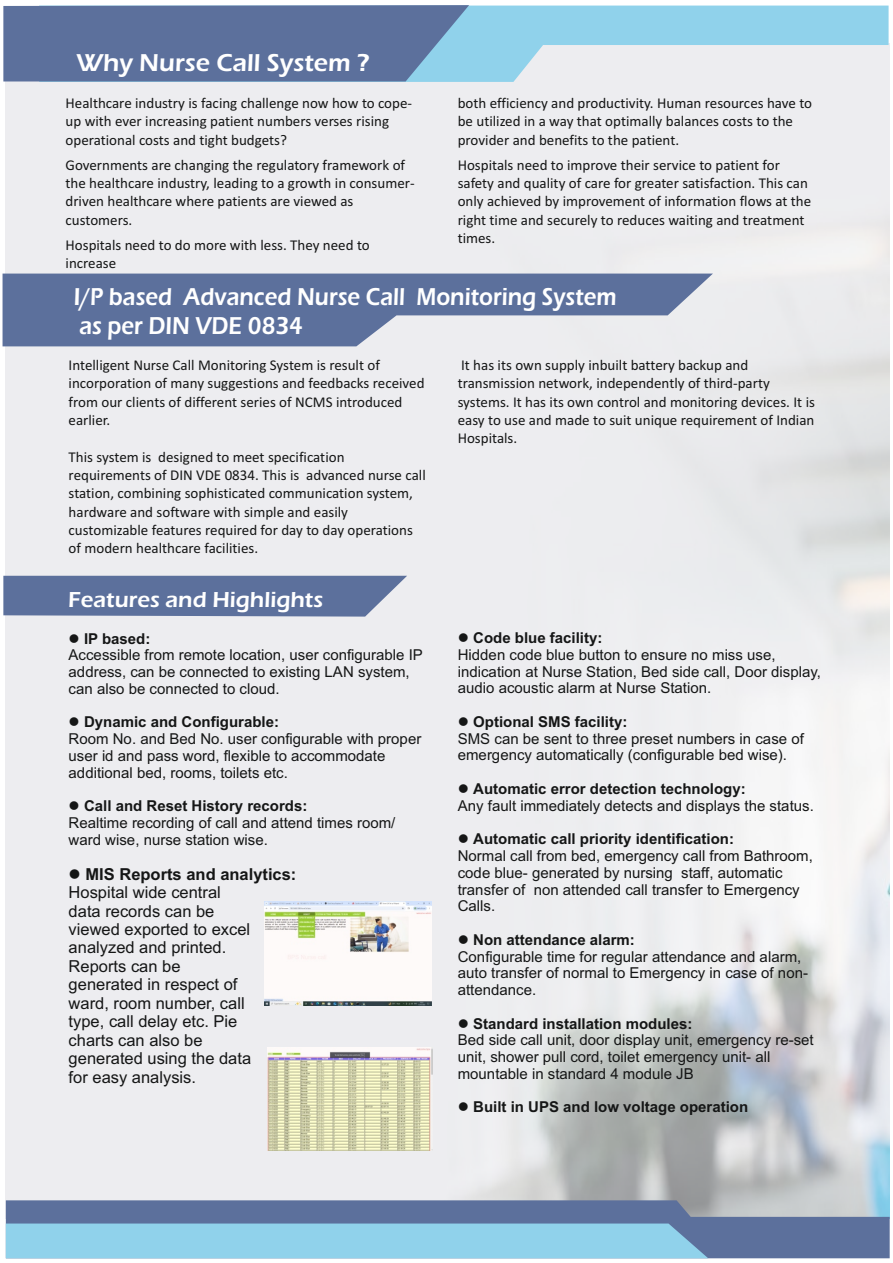
<style>
.page{position:relative;width:893px;height:1263px;background:#fff}
.page>*{position:absolute;margin:0;border:0;box-sizing:border-box;transform-origin:0 0}
.t1{font:600 25.35px/28.8px "Eras ITC";color:#fff;scale:.89 1}
.t2{font:600 25.35px "Eras ITC";color:#fff}
.t3{font:600 22.5px "Eras ITC";color:#fff}
.t4{font:16.5px/18.5px "Arial";color:#151616}
.t5{font:15px/18.3px "Calibri";color:#151616}
.t6{font:15px/16.8px "Arial";color:#151616}
.t7{font:700 15px "Arial";color:#151616}
.s1{font-weight:700}
</style>
<div class="page">
<img style="left:6px;top:43px;width:884px;height:1157px">
<svg style="left:6px;top:1200px;width:884px;height:58px;background:#697ba2"></svg>
<div style="left:6px;top:1223px;width:702px;height:35px;background:#90d2eb"></div>
<svg style="left:39px;top:6px;width:850px;height:76px;background:#b5dcec"></svg>
<svg style="left:3px;top:274px;width:710px;height:72px;background:#7b8bae"></svg>
<svg style="left:3px;top:5px;width:466px;height:76px;background:#6077a2"></svg>
<svg style="left:3px;top:576px;width:404px;height:41px;background:#6679a2"></svg>
<img style="left:264px;top:901px;width:167px;height:104px">
<img style="left:267px;top:1047px;width:165px;height:104px">
<h1 class="t2" style="left:76px;top:54px;width:295px">Why Nurse Call System ?</h1>
<p class="t5" style="left:66px;top:95px;width:348px">Healthcare industry is facing challenge now how to cope&shy;up with ever increasing patient numbers verses rising operational costs and tight budgets?</p>
<p class="t5" style="left:66px;top:157px;width:351px">Governments are changing the regulatory framework of the healthcare industry, leading to a growth in consumer&shy;driven healthcare where patients are viewed as customers.</p>
<p class="t5" style="left:66px;top:237px;width:306px">Hospitals need to do more with less. They need to increase</p>
<p class="t5" style="left:458px;top:95px;width:356px">both efficiency and productivity. Human resources have to be utilized in a way that optimally balances costs to the provider and benefits to the patient.</p>
<p class="t5" style="left:458px;top:157px;width:355px">Hospitals need to improve their service to patient for safety and quality of care for greater satisfaction. This can only achieved by improvement of information flows at the right time and securely to reduces waiting and treatment times.</p>
<h1 class="t1" style="left:74px;top:285px;width:611px">I/P based Advanced Nurse Call Monitoring System as per DIN VDE 0834</h1>
<p class="t5" style="left:69px;top:357px;width:357px">Intelligent Nurse Call Monitoring System is result of incorporation of many suggestions and feedbacks received from our clients of different series of NCMS introduced earlier.</p>
<p class="t5" style="left:69px;top:449px;width:359px">This system is designed to meet specification requirements of DIN VDE 0834. This is advanced nurse call station, combining sophisticated communication system, hardware and software with simple and easily customizable features required for day to day operations of modern healthcare facilities.</p>
<p class="t5" style="left:458px;top:357px;width:359px">It has its own supply inbuilt battery backup and transmission network, independently of third-party systems. It has its own control and monitoring devices. It is easy to use and made to suit unique requirement of Indian Hospitals.</p>
<h2 class="t3" style="left:68px;top:591px;width:257px">Features and Highlights</h2>
<p class="t6" style="left:69px;top:631px;width:356px">● <span class="s1">IP based:<br></span>Accessible from remote location, user configurable IP address, can be connected to existing LAN system, can also be connected to cloud.</p>
<p class="t6" style="left:69px;top:715px;width:354px">● <span class="s1">Dynamic and Configurable:<br></span>Room No. and Bed No. user configurable with proper user id and pass word, flexible to accommodate additional bed, rooms, toilets etc.</p>
<p class="t6" style="left:69px;top:799px;width:328px">● <span class="s1">Call and Reset History records:<br></span>Realtime recording of call and attend times room/ ward wise, nurse station wise.</p>
<p class="t4" style="left:69px;top:866px;width:229px">● <span class="s1">MIS Reports and analytics:<br></span>Hospital wide central<br>data records can be<br>viewed exported to excel analyzed and printed.<br>Reports can be<br>generated in respect of<br>ward, room number, call<br>type, call delay etc. Pie<br>charts can also be<br>generated using the data<br>for easy analysis.</p>
<p class="t6" style="left:458px;top:631px;width:365px">● <span class="s1">Code blue facility:<br></span>Hidden code blue button to ensure no miss use, indication at Nurse Station, Bed side call, Door display, audio acoustic alarm at Nurse Station.</p>
<p class="t6" style="left:458px;top:715px;width:348px">● <span class="s1">Optional SMS facility:<br></span>SMS can be sent to three preset numbers in case of emergency automatically (configurable bed wise).</p>
<p class="t6" style="left:458px;top:782px;width:357px">● <span class="s1">Automatic error detection technology:<br></span>Any fault immediately detects and displays the status.</p>
<p class="t6" style="left:458px;top:832px;width:357px">● <span class="s1">Automatic call priority identification:<br></span>Normal call from bed, emergency call from Bathroom, code blue- generated by nursing staff, automatic transfer of non attended call transfer to Emergency Calls.</p>
<p class="t6" style="left:458px;top:932px;width:352px">● <span class="s1">Non attendance alarm:<br></span>Configurable time for regular attendance and alarm, auto transfer of normal to Emergency in case of non&shy;attendance.</p>
<p class="t6" style="left:458px;top:1016px;width:357px">● <span class="s1">Standard installation modules:<br></span>Bed side call unit, door display unit, emergency re-set unit, shower pull cord, toilet emergency unit- all mountable in standard 4 module JB</p>
<p class="t7" style="left:458px;top:1101px;width:292px">● Built in UPS and low voltage operation</p>
</div>
